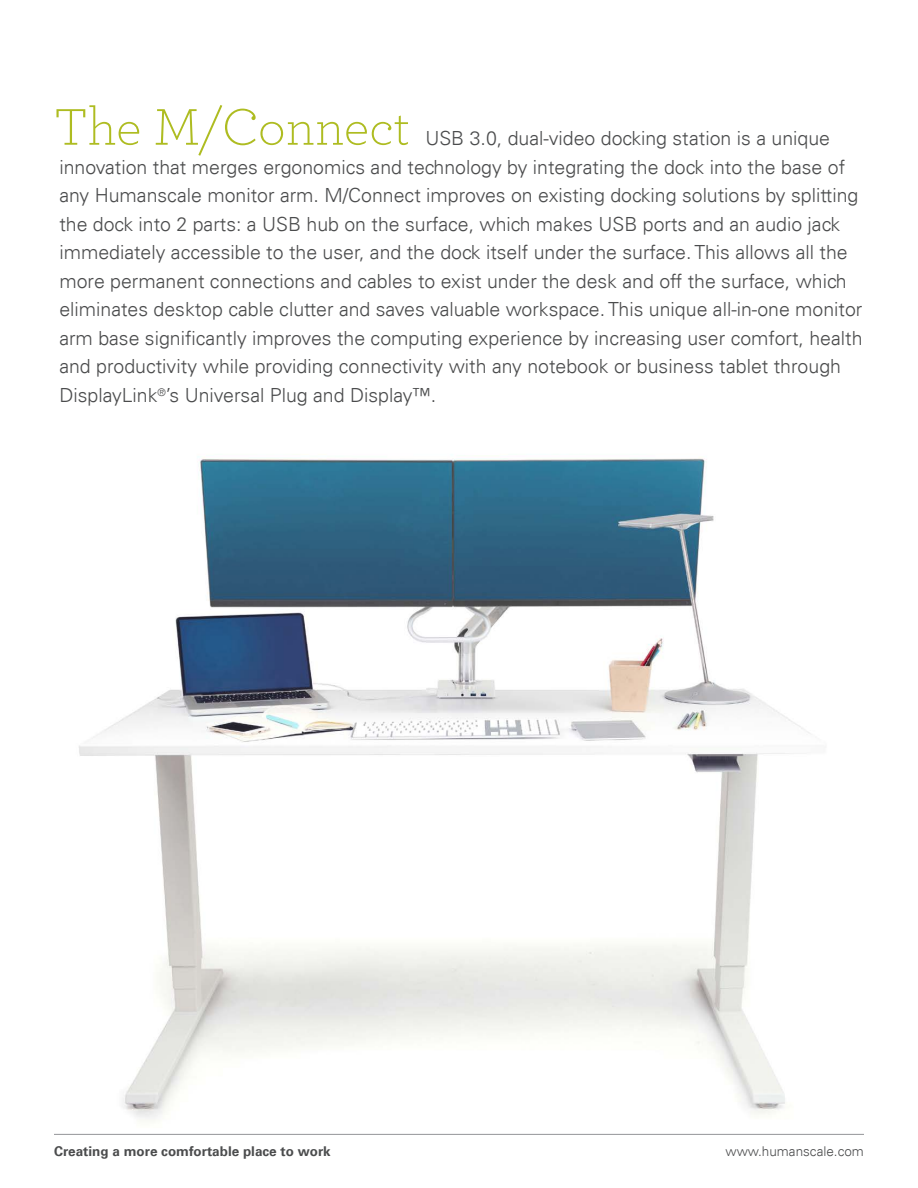
<style>
.page{position:relative;width:918px;height:1188px;background:#fff}
.page>*{position:absolute;margin:0;border:0;box-sizing:border-box;transform-origin:0 0}
.t1{font:300 54px "Archer";color:#aebc21}
.t2{font:300 19.5px/28.5px "Univers LT";color:#4b4c4d}
.t3{font:700 13.5px "Univers";color:#4b4c4d}
.t4{font:300 13.5px "Univers LT";color:#4b4c4d}
</style>
<div class="page">
<img style="left:54px;top:456px;width:810px;height:678px">
<hr style="left:54px;top:1134px;width:810px;height:1px;background:#939598">
<p class="t1" style="left:54px;top:91px;width:357px">The M/Connect</p>
<p class="t2" style="left:59px;top:124px;width:805px;text-indent:366px">USB 3.0, dual-video docking station is a unique innovation that merges ergonomics and technology by integrating the dock into the base of any Humanscale monitor arm. M/Connect improves on existing docking solutions by splitting the dock into 2 parts: a USB hub on the surface, which makes USB ports and an audio jack immediately accessible to the user, and the dock itself under the surface. This allows all the more permanent connections and cables to exist under the desk and off the surface, which eliminates desktop cable clutter and saves valuable workspace. This unique all-in-one monitor arm base significantly improves the computing experience by increasing user comfort, health and productivity while providing connectivity with any notebook or business tablet through DisplayLink<sup>®</sup>’s Universal Plug and Display™.</p>
<p class="t3" style="left:54px;top:1143px;width:278px">Creating a more comfortable place to work</p>
<p class="t4" style="left:725px;top:1143px;width:140px">www.humanscale.com</p>
</div>
